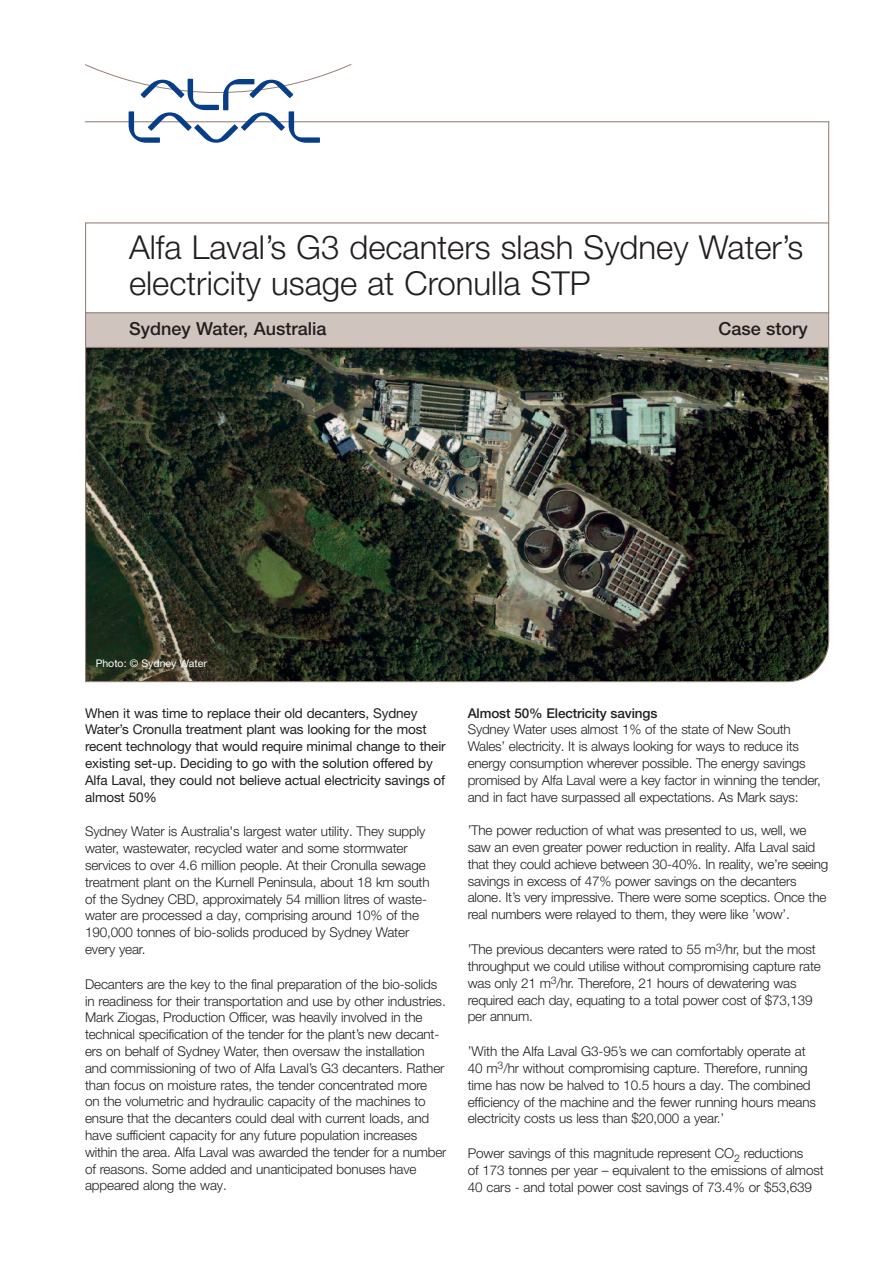
<style>
.page{position:relative;width:893px;height:1263px;background:#fff}
.page>*{position:absolute;margin:0;border:0;box-sizing:border-box;transform-origin:0 0}
.t1{font:300 33px/36px "Helvetica Neue LT Pro";color:#231f20}
.t2{font:500 18px "Helvetica Neue LT Pro";color:#231f20}
.t3{font:300 13.5px/16.8px "Helvetica Neue LT Pro";letter-spacing:-.01em;color:#231f20}
.t4{font:13.5px/16.8px "Helvetica Neue LT Pro";letter-spacing:-.01em;color:#231f20}
.t5{font:500 13.5px "Helvetica Neue LT Pro";letter-spacing:-.01em;color:#231f20}
.t6{font:10.5px "Helvetica Neue LT Pro";color:#fff}
</style>
<div class="page">
<div style="left:85px;top:311px;width:744px;height:37px;background:#d0c5be;border:1px solid #927d73"></div>
<div style="left:85px;top:222px;width:744px;height:91px;background:#fff;border:1px solid #927d73"></div>
<hr style="left:85px;top:121px;width:744px;height:1px;background:#927d73">
<hr style="left:828px;top:121px;width:1px;height:102px;background:#927d73">
<img style="left:85px;top:346px;width:745px;height:337px">
<svg style="left:85px;top:64px;width:266px;height:79px"></svg>
<h1 class="t1" style="left:129px;top:228px;width:676px">Alfa Laval’s G3 decanters slash Sydney Water’s electricity usage at Cronulla STP</h1>
<h2 class="t2" style="left:129px;top:318px;width:199px">Sydney Water, Australia</h2>
<h2 class="t2" style="left:718px;top:318px;width:91px">Case story</h2>
<p class="t6" style="left:96px;top:657px;width:113px">Photo: © Sydney Water</p>
<p class="t4" style="left:85px;top:704px;width:362px">When it was time to replace their old decanters, Sydney Water’s Cronulla treatment plant was looking for the most recent technology that would require minimal change to their existing set-up. Deciding to go with the solution offered by Alfa Laval, they could not believe actual electricity savings of almost 50%</p>
<p class="t3" style="left:85px;top:823px;width:346px">Sydney Water is Australia's largest water utility. They supply water, wastewater, recycled water and some stormwater services to over 4.6 million people. At their Cronulla sewage treatment plant on the Kurnell Peninsula, about 18 km south of the Sydney CBD, approximately 54 million litres of waste&shy;water are processed a day, comprising around 10% of the 190,000 tonnes of bio-solids produced by Sydney Water every year.</p>
<p class="t3" style="left:85px;top:975px;width:363px">Decanters are the key to the final preparation of the bio-solids in readiness for their transportation and use by other industries.<br>Mark Ziogas, Production Officer, was heavily involved in the technical specification of the tender for the plant’s new decant&shy;ers on behalf of Sydney Water, then oversaw the installation and commissioning of two of Alfa Laval’s G3 decanters. Rather than focus on moisture rates, the tender concentrated more<br>on the volumetric and hydraulic capacity of the machines to ensure that the decanters could deal with current loads, and have sufficient capacity for any future population increases within the area. Alfa Laval was awarded the tender for a number of reasons. Some added and unanticipated bonuses have appeared along the way.</p>
<p class="t5" style="left:468px;top:705px;width:191px">Almost 50% Electricity savings</p>
<p class="t3" style="left:468px;top:721px;width:354px">Sydney Water uses almost 1% of the state of New South Wales’ electricity. It is always looking for ways to reduce its energy consumption wherever possible. The energy savings promised by Alfa Laval were a key factor in winning the tender, and in fact have surpassed all expectations. As Mark says:</p>
<p class="t3" style="left:468px;top:822px;width:362px">’The power reduction of what was presented to us, well, we saw an even greater power reduction in reality. Alfa Laval said that they could achieve between 30-40%. In reality, we’re seeing savings in excess of 47% power savings on the decanters alone. It’s very impressive. There were some sceptics. Once the real numbers were relayed to them, they were like ’wow’.</p>
<p class="t3" style="left:468px;top:940px;width:355px">’The previous decanters were rated to 55 m<sup>3</sup>/hr, but the most throughput we could utilise without compromising capture rate was only 21 m<sup>3</sup>/hr. Therefore, 21 hours of dewatering was required each day, equating to a total power cost of $73,139 per annum.</p>
<p class="t3" style="left:468px;top:1042px;width:350px">’With the Alfa Laval G3-95’s we can comfortably operate at 40 m<sup>3</sup>/hr without compromising capture. Therefore, running time has now be halved to 10.5 hours a day. The combined efficiency of the machine and the fewer running hours means electricity costs us less than $20,000 a year.’</p>
<p class="t3" style="left:468px;top:1144px;width:357px">Power savings of this magnitude represent CO<sub>2</sub> reductions<br>of 173 tonnes per year – equivalent to the emissions of almost<br>40 cars - and total power cost savings of 73.4% or $53,639</p>
</div>
